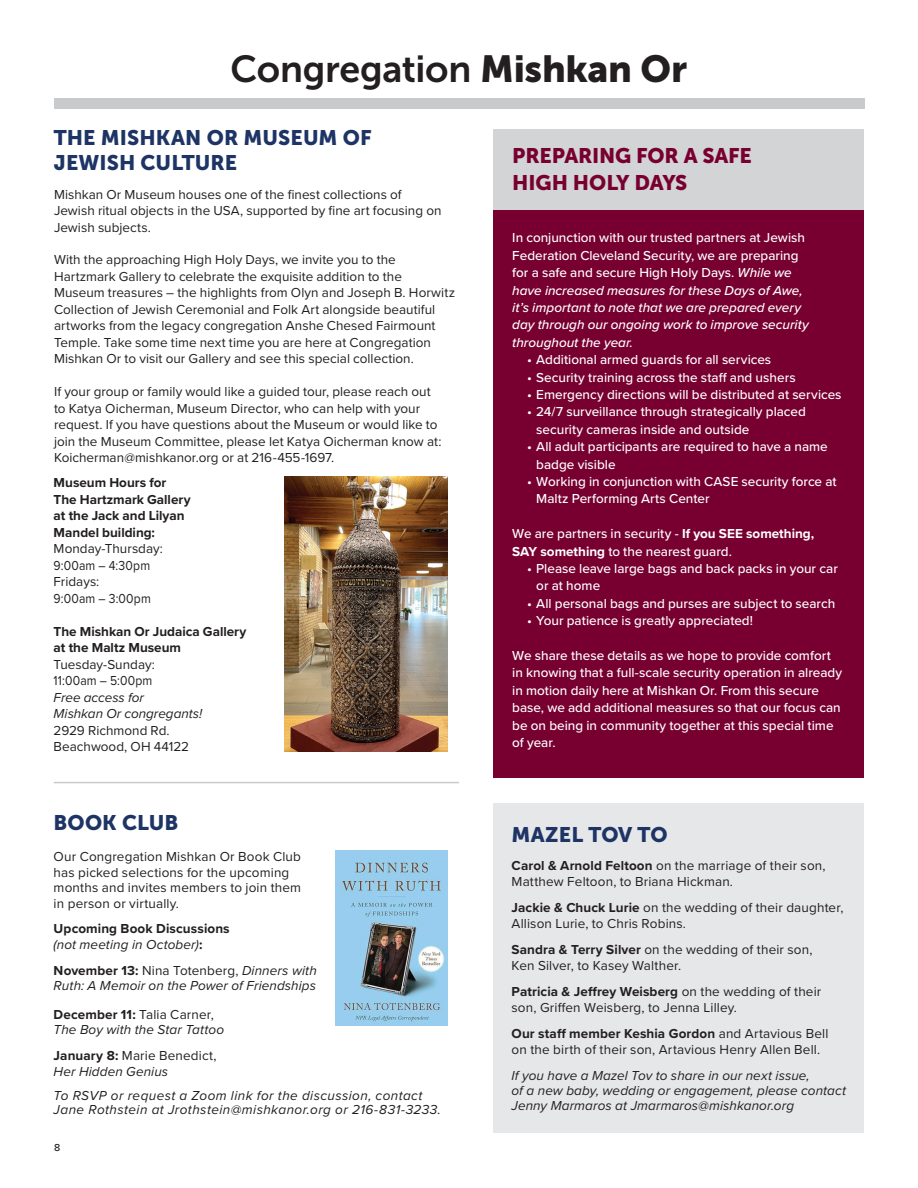
<style>
.page{position:relative;width:918px;height:1188px;background:#fff}
.page>*{position:absolute;margin:0;border:0;box-sizing:border-box;transform-origin:0 0}
.t1{font:37.5px "Museo Sans 700";letter-spacing:-.01em;color:#231f20}
.t2{font:21px/25.2px "Museo Sans 900";letter-spacing:.005em;color:#1d3465}
.t3{font:21px/27px "Museo Sans 900";letter-spacing:-.01em;color:#780031}
.t4{font:13.5px/16.5px "Proxima Nova";letter-spacing:.005em;color:#231f20}
.t5{font:500 13.5px/17.4px "Proxima Nova";color:#fff}
.t6{font:italic 13.5px/15.8px "Proxima Nova";letter-spacing:.01em;color:#231f20}
.t7{font:italic 500 13.5px/17.4px "Proxima Nova";color:#fff}
.t8{font:700 13.5px/16.5px "Proxima Nova";color:#231f20}
.t9{font:italic 13.5px/15px "Proxima Nova";letter-spacing:.035em;color:#231f20}
.t10{font:500 10.5px "Proxima Nova";color:#231f20}
.s1{font-family:"Museo Sans 900"}
.s2{font-weight:400;font-style:italic}
.s3{font-weight:700;font-style:normal}
.s4{font-style:normal}
.s5{font-weight:700}
</style>
<div class="page">
<div style="left:54px;top:98px;width:810px;height:10px;background:#c9cacc"></div>
<div style="left:494px;top:803px;width:370px;height:330px;background:#e6e7e9"></div>
<img style="left:335px;top:850px;width:112px;height:176px">
<hr style="left:54px;top:782px;width:405px;height:1px;background:#c9cacc">
<div style="left:494px;top:209px;width:370px;height:569px;background:#780031"></div>
<div style="left:494px;top:129px;width:370px;height:80px;background:#d3d4d6"></div>
<img style="left:284px;top:476px;width:163px;height:275px">
<h1 class="t1" style="left:231px;top:48px;width:458px">Congregation <span class="s1">Mishkan Or</span></h1>
<h2 class="t2" style="left:54px;top:125px;width:319px">THE MISHKAN OR MUSEUM OF<br>JEWISH CULTURE</h2>
<p class="t4" style="left:54px;top:185px;width:389px">Mishkan Or Museum houses one of the finest collections of<br>Jewish ritual objects in the USA, supported by fine art focusing on<br>Jewish subjects.</p>
<p class="t4" style="left:54px;top:251px;width:403px">With the approaching High Holy Days, we invite you to the Hartzmark Gallery to celebrate the exquisite addition to the Museum treasures – the highlights from Olyn and Joseph B. Horwitz Collection of Jewish Ceremonial and Folk Art alongside beautiful artworks from the legacy congregation Anshe Chesed Fairmount Temple. Take some time next time you are here at Congregation Mishkan Or to visit our Gallery and see this special collection.</p>
<p class="t4" style="left:54px;top:383px;width:389px">If your group or family would like a guided tour, please reach out to Katya Oicherman, Museum Director, who can help with your request. If you have questions about the Museum or would like to join the Museum Committee, please let Katya Oicherman know at:<br>Koicherman@mishkanor.org or at 216-455-1697.</p>
<p class="t8" style="left:54px;top:474px;width:138px">Museum Hours for<br>The Hartzmark Gallery at the Jack and Lilyan<br>Mandel building:</p>
<p class="t4" style="left:54px;top:540px;width:111px">Monday-Thursday:<br>9:00am – 4:30pm<br>Fridays:<br>9:00am – 3:00pm</p>
<p class="t8" style="left:54px;top:623px;width:194px">The Mishkan Or Judaica Gallery at the Maltz Museum</p>
<p class="t4" style="left:54px;top:655px;width:103px">Tuesday-Sunday:<br>11:00am – 5:00pm</p>
<p class="t6" style="left:54px;top:688px;width:150px;line-height:16.5px">Free access for<br>Mishkan Or congregants!</p>
<p class="t4" style="left:54px;top:721px;width:137px">2929 Richmond Rd.<br>Beachwood, OH 44122</p>
<h2 class="t2" style="left:54px;top:810px;width:126px">BOOK CLUB</h2>
<p class="t4" style="left:54px;top:848px;width:249px;line-height:15.8px">Our Congregation Mishkan Or Book Club has picked selections for the upcoming months and invites members to join them in person or virtually.</p>
<p class="t8" style="left:54px;top:921px;width:178px;line-height:15.8px">Upcoming Book Discussions <span class="s2">(not meeting in October)</span>:</p>
<p class="t6" style="left:54px;top:962px;width:265px"><span class="s3">November 13:</span> <span class="s4">Nina Totenberg,</span> Dinners with<br>Ruth: A Memoir on the Power of Friendships</p>
<p class="t6" style="left:54px;top:1006px;width:172px"><span class="s3">December 11:</span> <span class="s4">Talia Carner,<br></span>The Boy with the Star Tattoo</p>
<p class="t6" style="left:54px;top:1047px;width:165px"><span class="s3">January 8:</span> <span class="s4">Marie Benedict,<br></span>Her Hidden Genius</p>
<p class="t9" style="left:54px;top:1087px;width:389px">To RSVP or request a Zoom link for the discussion, contact<br>Jane Rothstein at Jrothstein@mishkanor.org or 216-831-3233.</p>
<p class="t10" style="left:54px;top:1140px;width:8px">8</p>
<h2 class="t3" style="left:512px;top:143px;width:241px">PREPARING FOR A SAFE<br>HIGH HOLY DAYS</h2>
<p class="t7" style="left:512px;top:229px;width:298px"><span class="s4">In conjunction with our trusted partners at Jewish Federation Cleveland Security, we are preparing for a safe and secure High Holy Days.</span> While we have increased measures for these Days of Awe, it’s important to note that we are prepared every day through our ongoing work to improve security throughout the year.</p>
<p class="t5" style="left:527px;top:351px;width:245px">• Additional armed guards for all services</p>
<p class="t5" style="left:527px;top:368px;width:270px">• Security training across the staff and ushers</p>
<p class="t5" style="left:527px;top:385px;width:316px">• Emergency directions will be distributed at services</p>
<p class="t5" style="left:536px;top:403px;width:271px;text-indent:-9px">• 24/7 surveillance through strategically placed security cameras inside and outside</p>
<p class="t5" style="left:536px;top:438px;width:293px;text-indent:-9px">• All adult participants are required to have a name badge visible</p>
<p class="t5" style="left:536px;top:472px;width:302px;text-indent:-9px">• Working in conjunction with CASE security force at<br>Maltz Performing Arts Center</p>
<p class="t5" style="left:512px;top:525px;width:303px">We are partners in security - <span class="s5">If you SEE something,<br>SAY something</span> to the nearest guard.</p>
<p class="t5" style="left:536px;top:559px;width:303px;text-indent:-9px">• Please leave large bags and back packs in your car or at home</p>
<p class="t5" style="left:527px;top:594px;width:310px">• All personal bags and purses are subject to search</p>
<p class="t5" style="left:527px;top:612px;width:227px">• Your patience is greatly appreciated!</p>
<p class="t5" style="left:512px;top:646px;width:331px">We share these details as we hope to provide comfort in knowing that a full-scale security operation in already in motion daily here at Mishkan Or. From this secure base, we add additional measures so that our focus can be on being in community together at this special time of year.</p>
<h2 class="t2" style="left:512px;top:822px;width:158px">MAZEL TOV TO</h2>
<p class="t4" style="left:512px;top:857px;width:316px"><span class="s5">Carol &amp; Arnold Feltoon</span> on the marriage of their son,<br>Matthew Feltoon, to Briana Hickman.</p>
<p class="t4" style="left:512px;top:899px;width:333px"><span class="s5">Jackie &amp; Chuck Lurie</span> on the wedding of their daughter,<br>Allison Lurie, to Chris Robins.</p>
<p class="t4" style="left:512px;top:941px;width:303px"><span class="s5">Sandra &amp; Terry Silver</span> on the wedding of their son,<br>Ken Silver, to Kasey Walther.</p>
<p class="t4" style="left:512px;top:983px;width:311px"><span class="s5">Patricia &amp; Jeffrey Weisberg</span> on the wedding of their son, Griffen Weisberg, to Jenna Lilley.</p>
<p class="t4" style="left:512px;top:1025px;width:318px"><span class="s5">Our staff member Keshia Gordon</span> and Artavious Bell on the birth of their son, Artavious Henry Allen Bell.</p>
<p class="t6" style="left:512px;top:1067px;width:336px;line-height:15px">If you have a Mazel Tov to share in our next issue,<br>of a new baby, wedding or engagement, please contact<br>Jenny Marmaros at Jmarmaros@mishkanor.org</p>
</div>
